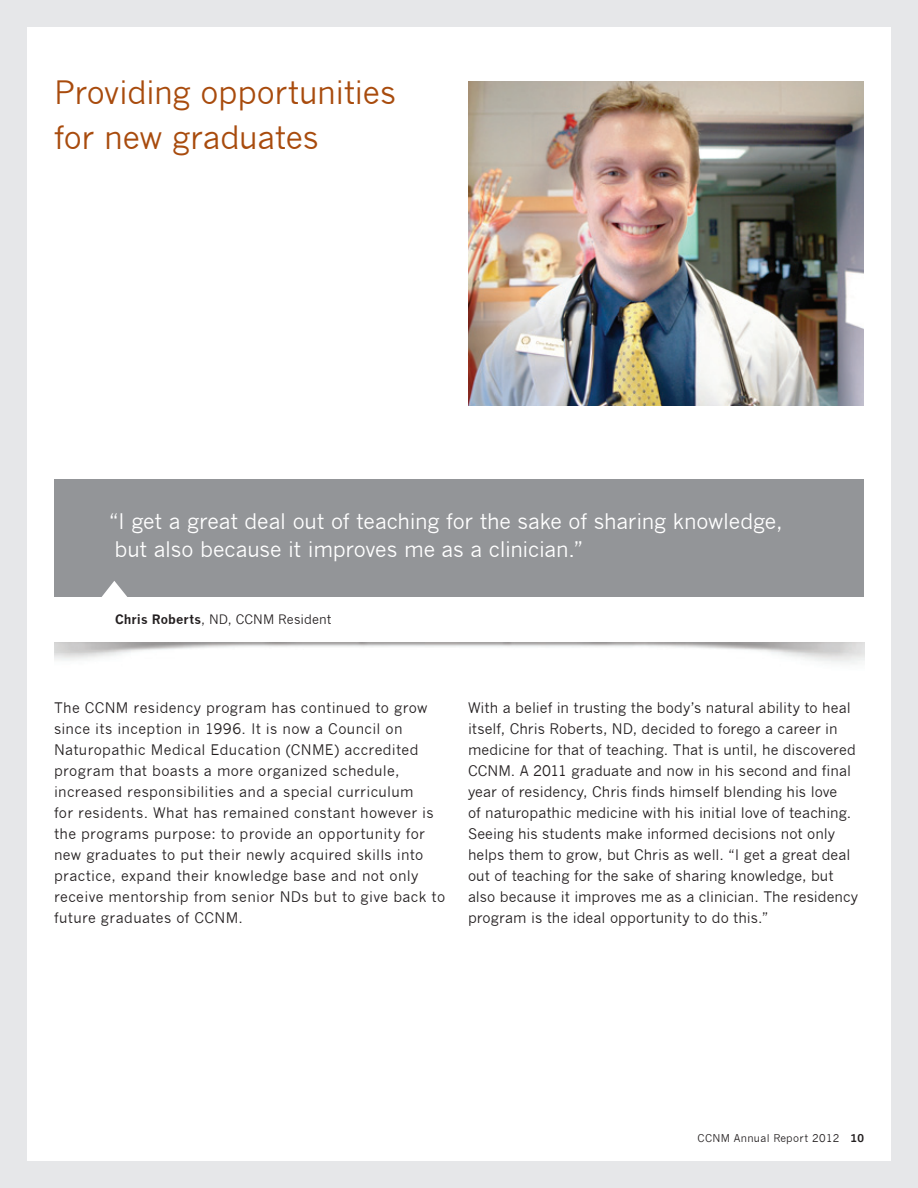
<style>
.page{position:relative;width:918px;height:1188px;background:#e6e7e9}
.page>*{position:absolute;margin:0;border:0;box-sizing:border-box;transform-origin:0 0}
.t1{font:31.5px/45px "News Gothic";letter-spacing:-.015em;color:#a84b0d}
.t2{font:21px/28.5px "News Gothic";letter-spacing:-.01em;color:#fff}
.t3{font:14.25px/21px "News Gothic";letter-spacing:.015em;color:#231f20}
.t4{font:12.75px "News Gothic";letter-spacing:.01em;color:#231f20}
.t5{font:10.5px "News Gothic";letter-spacing:.03em;color:#231f20}
.s1{font-weight:700}
</style>
<div class="page">
<div style="left:27px;top:27px;width:864px;height:1134px;background:#fff"></div>
<img style="left:468px;top:81px;width:396px;height:324px">
<div style="left:54px;top:480px;width:810px;height:117px;background:#939598"></div>
<svg style="left:101px;top:581px;width:26px;height:16px"></svg>
<h1 class="t1" style="left:54px;top:70px;width:344px">Providing opportunities for new graduates</h1>
<h2 class="t2" style="left:109px;top:507px;width:675px">“I get a great deal out of teaching for the sake of sharing knowledge, but also because it improves me as a clinician.”</h2>
<p class="t4" style="left:115px;top:612px;width:218px"><span class="s1">Chris Roberts</span>, ND, CCNM Resident</p>
<p class="t3" style="left:54px;top:697px;width:393px">The CCNM residency program has continued to grow since its inception in 1996. It is now a Council on Naturopathic Medical Education (CNME) accredited program that boasts a more organized schedule, increased responsibilities and a special curriculum<br>for residents. What has remained constant however is the programs purpose: to provide an opportunity for new graduates to put their newly acquired skills into practice, expand their knowledge base and not only receive mentorship from senior NDs but to give back to future graduates of CCNM.</p>
<p class="t3" style="left:468px;top:697px;width:392px">With a belief in trusting the body’s natural ability to heal itself, Chris Roberts, ND, decided to forego a career in medicine for that of teaching. That is until, he discovered CCNM. A 2011 graduate and now in his second and final year of residency, Chris finds himself blending his love<br>of naturopathic medicine with his initial love of teaching.<br>Seeing his students make informed decisions not only helps them to grow, but Chris as well. “I get a great deal out of teaching for the sake of sharing knowledge, but also because it improves me as a clinician. The residency program is the ideal opportunity to do this.”</p>
<p class="t5" style="left:698px;top:1132px;width:168px">CCNM Annual Report 2012 <span class="s1">10</span></p>
</div>
